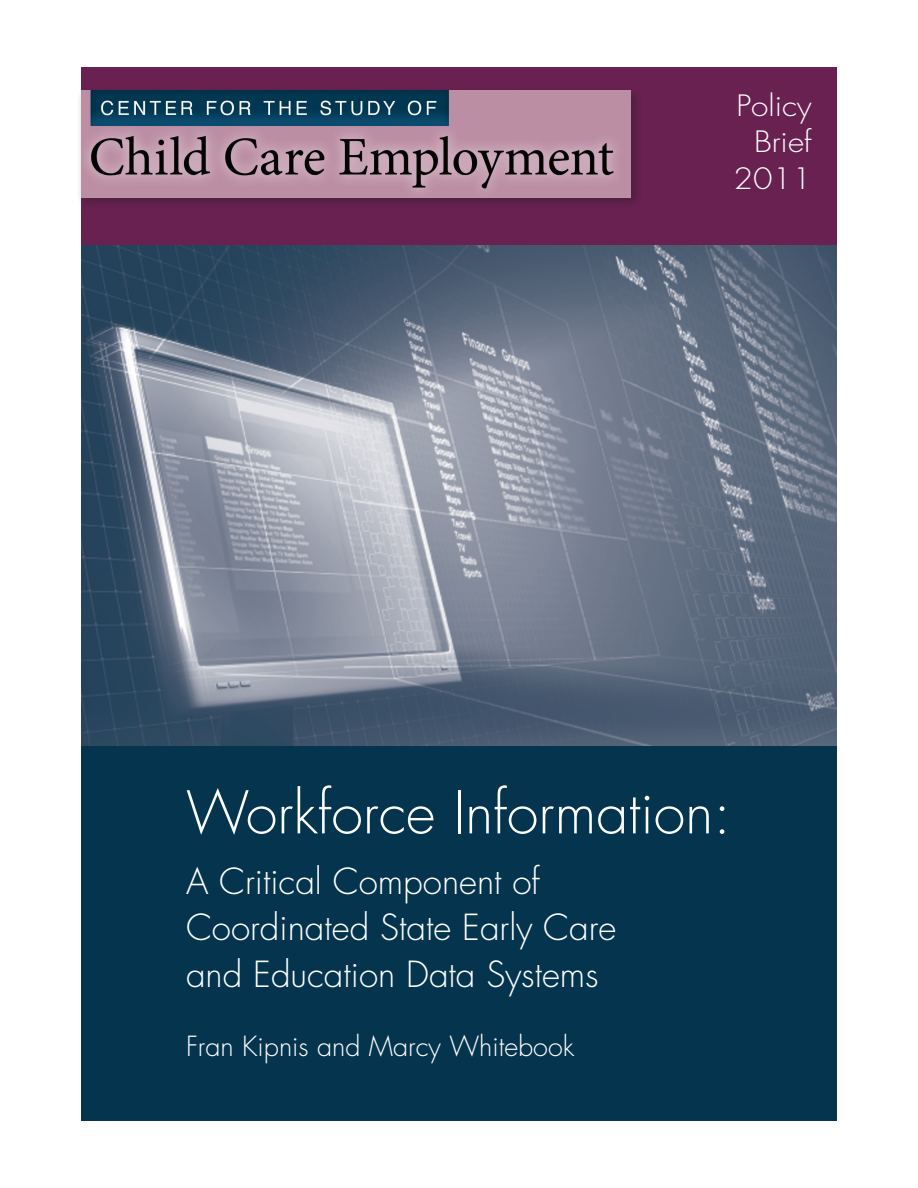
<style>
.page{position:relative;width:918px;height:1188px;background:#fff}
.page>*{position:absolute;margin:0;border:0;box-sizing:border-box;transform-origin:0 0}
.t1{font:300 57.3px "Futura";color:#fff}
.t2{font:300 35.1px/46.5px "Futura";color:#fff}
.t3{font:300 28.65px/36.8px "Futura";color:#fff;text-align:right;scale:1.1 1}
.t4{font:300 27px "Futura";color:#fff}
</style>
<div class="page">
<img style="left:81px;top:245px;width:756px;height:501px">
<div style="left:81px;top:68px;width:756px;height:177px;background:#692151"></div>
<div style="left:77px;top:86px;width:566px;height:124px;background:#231f20;opacity:.45"></div>
<img style="left:81px;top:90px;width:550px;height:107px">
<div style="left:81px;top:746px;width:756px;height:374px;background:#05354e"></div>
<p class="t3" style="left:734px;top:87px;width:73px">Policy<br>Brief<br>2011</p>
<h1 class="t1" style="left:186px;top:776px;width:546px">Workforce Information:</h1>
<p class="t2" style="left:186px;top:858px;width:432px">A Critical Component of<br>Coordinated State Early Care and Education Data Systems</p>
<p class="t4" style="left:186px;top:1028px;width:390px">Fran Kipnis and Marcy Whitebook</p>
</div>
